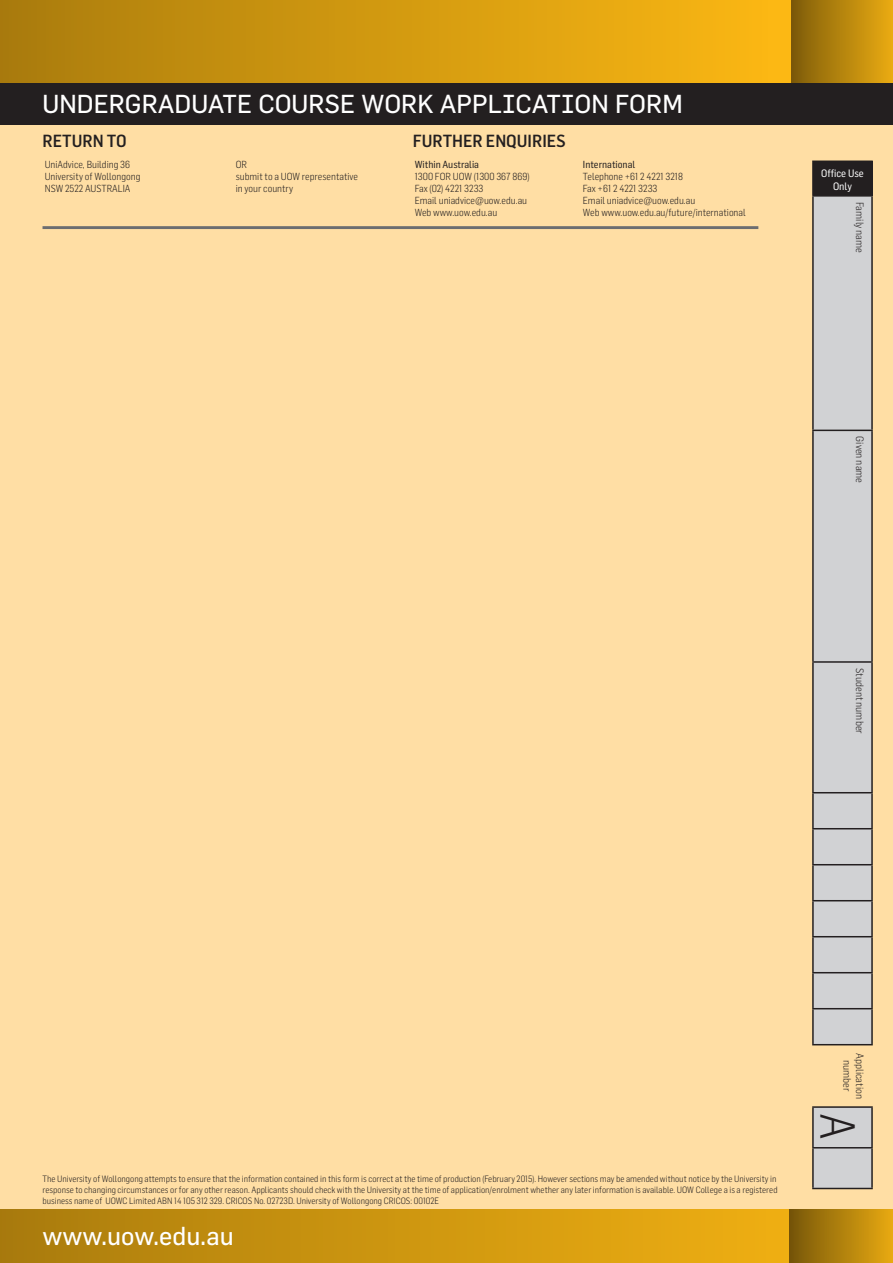
<style>
.page{position:relative;width:893px;height:1263px;background:#fff}
.page>*{position:absolute;margin:0;border:0;box-sizing:border-box;transform-origin:0 0}
.t1{font:300 48px "Flama Semicondensed";color:#231f20}
.t2{font:25.5px "Flama";color:#fff}
.t3{font:500 17.25px "Flama Semicondensed";color:#231f20}
.t4{font:300 10.5px/12.6px "Flama Semicondensed";color:#231f20;text-align:center}
.t5{font:10.5px/12.6px "Flama Semicondensed Basic";color:#fff;text-align:center}
.t6{font:300 10.05px/12px "Flama Semicondensed";color:#231f20}
.t7{font:10.05px "Flama Semicondensed Basic";color:#231f20}
.t8{font:300 9px/10.8px "Flama Semicondensed";color:#231f20}
</style>
<div class="page">
<svg style="left:0;top:1209px;width:790px;height:54px;background:#cc950f"></svg>
<div style="left:0;top:124px;width:893px;height:1085px;background:#ffdea4"></div>
<div style="left:0;top:0;width:893px;height:84px;background:#fcb814"></div>
<div style="left:0;top:0;width:770px;height:84px;background:linear-gradient(to right,#aa7c0d,#fab713)"></div>
<div style="left:0;top:84px;width:893px;height:40px;background:#231f20"></div>
<div style="left:792px;top:0;width:101px;height:84px;background:linear-gradient(to right,#7f5d09,#ebac12)"></div>
<div style="left:790px;top:1209px;width:103px;height:54px;background:linear-gradient(to right,#785709,#e8aa11)"></div>
<hr style="left:43px;top:226px;width:715px;height:3px;background:#6c6d70">
<div style="left:813px;top:161px;width:59px;height:35px;background:#231f20"></div>
<svg style="left:813px;top:197px;width:59px;height:991px;background:#d2d1cf"></svg>
<hr style="left:812px;top:161px;width:61px;height:1px;background:#231f20">
<hr style="left:812px;top:162px;width:2px;height:33px;background:#231f20">
<hr style="left:871px;top:162px;width:2px;height:33px;background:#231f20">
<hr style="left:812px;top:195px;width:61px;height:2px;background:#231f20">
<hr style="left:812px;top:197px;width:2px;height:233px;background:#231f20">
<hr style="left:871px;top:197px;width:2px;height:233px;background:#231f20">
<hr style="left:812px;top:430px;width:61px;height:1px;background:#231f20">
<hr style="left:812px;top:431px;width:2px;height:230px;background:#231f20">
<hr style="left:871px;top:431px;width:2px;height:230px;background:#231f20">
<hr style="left:812px;top:661px;width:61px;height:2px;background:#231f20">
<hr style="left:812px;top:663px;width:2px;height:129px;background:#231f20">
<hr style="left:871px;top:663px;width:2px;height:129px;background:#231f20">
<hr style="left:812px;top:792px;width:61px;height:1px;background:#231f20">
<hr style="left:812px;top:793px;width:2px;height:35px;background:#231f20">
<hr style="left:871px;top:793px;width:2px;height:35px;background:#231f20">
<hr style="left:812px;top:828px;width:61px;height:1px;background:#231f20">
<hr style="left:812px;top:829px;width:2px;height:35px;background:#231f20">
<hr style="left:871px;top:829px;width:2px;height:35px;background:#231f20">
<hr style="left:812px;top:864px;width:61px;height:1px;background:#231f20">
<hr style="left:812px;top:865px;width:2px;height:35px;background:#231f20">
<hr style="left:871px;top:865px;width:2px;height:35px;background:#231f20">
<hr style="left:812px;top:900px;width:61px;height:1px;background:#231f20">
<hr style="left:812px;top:901px;width:2px;height:35px;background:#231f20">
<hr style="left:871px;top:901px;width:2px;height:35px;background:#231f20">
<hr style="left:812px;top:936px;width:61px;height:1px;background:#231f20">
<hr style="left:812px;top:937px;width:2px;height:35px;background:#231f20">
<hr style="left:871px;top:937px;width:2px;height:35px;background:#231f20">
<hr style="left:812px;top:972px;width:61px;height:1px;background:#231f20">
<hr style="left:812px;top:973px;width:2px;height:35px;background:#231f20">
<hr style="left:871px;top:973px;width:2px;height:35px;background:#231f20">
<hr style="left:812px;top:1008px;width:61px;height:1px;background:#231f20">
<hr style="left:812px;top:1009px;width:2px;height:35px;background:#231f20">
<hr style="left:871px;top:1009px;width:2px;height:35px;background:#231f20">
<hr style="left:812px;top:1044px;width:61px;height:1px;background:#231f20">
<hr style="left:812px;top:1106px;width:61px;height:2px;background:#231f20">
<hr style="left:812px;top:1108px;width:2px;height:39px;background:#231f20">
<hr style="left:871px;top:1108px;width:2px;height:39px;background:#231f20">
<hr style="left:812px;top:1147px;width:61px;height:1px;background:#231f20">
<hr style="left:812px;top:1148px;width:2px;height:40px;background:#231f20">
<hr style="left:871px;top:1148px;width:2px;height:40px;background:#231f20">
<hr style="left:812px;top:1188px;width:61px;height:1px;background:#231f20">
<h2 class="t2" style="left:43px;top:89px;width:642px">UNDERGRADUATE COURSE WORK APPLICATION FORM</h2>
<h3 class="t3" style="left:43px;top:130px;width:86px">RETURN TO</h3>
<h3 class="t3" style="left:413px;top:130px;width:154px">FURTHER ENQUIRIES</h3>
<p class="t6" style="left:45px;top:158px;width:97px">UniAdvice, Building 36<br>University of Wollongong<br>NSW 2522 AUSTRALIA</p>
<p class="t6" style="left:236px;top:158px;width:124px">OR<br>submit to a UOW representative in your country</p>
<p class="t7" style="left:415px;top:158px;width:66px">Within Australia</p>
<p class="t7" style="left:583px;top:158px;width:54px">International</p>
<p class="t6" style="left:583px;top:170px;width:164px">Telephone +61 2 4221 3218<br>Fax +61 2 4221 3233<br>Email uniadvice@uow.edu.au<br>Web www.uow.edu.au/future/international</p>
<p class="t5" style="left:821px;top:167px;width:44px">Office Use<br>Only</p>
<p class="t6" style="left:415px;top:170px;width:116px">1300 FOR UOW (1300 367 869)<br>Fax (02) 4221 3233<br>Email uniadvice@uow.edu.au<br>Web www.uow.edu.au</p>
<p class="t4" style="left:866px;top:202px;width:53px;rotate:90deg">Family name</p>
<p class="t4" style="left:866px;top:436px;width:48px;rotate:90deg">Given name</p>
<p class="t4" style="left:866px;top:668px;width:67px;rotate:90deg">Student number</p>
<p class="t8" style="left:43px;top:1173px;width:737px">The University of Wollongong attempts to ensure that the information contained in this form is correct at the time of production (February 2015). However sections may be amended without notice by the University in response to changing circumstances or for any other reason. Applicants should check with the University at the time of application/enrolment whether any later information is available. UOW College a is a registered business name of UOWC Limited ABN 14 105 312 329. CRICOS No. 02723D. University of Wollongong CRICOS: 00102E</p>
<h2 class="t2" style="left:43px;top:1220px;width:193px">www.uow.edu.au</h2>
<p class="t4" style="left:866px;top:1053px;width:48px;rotate:90deg">Application number</p>
<h1 class="t1" style="left:868px;top:1113px;width:28px;rotate:90deg">A</h1>
</div>
